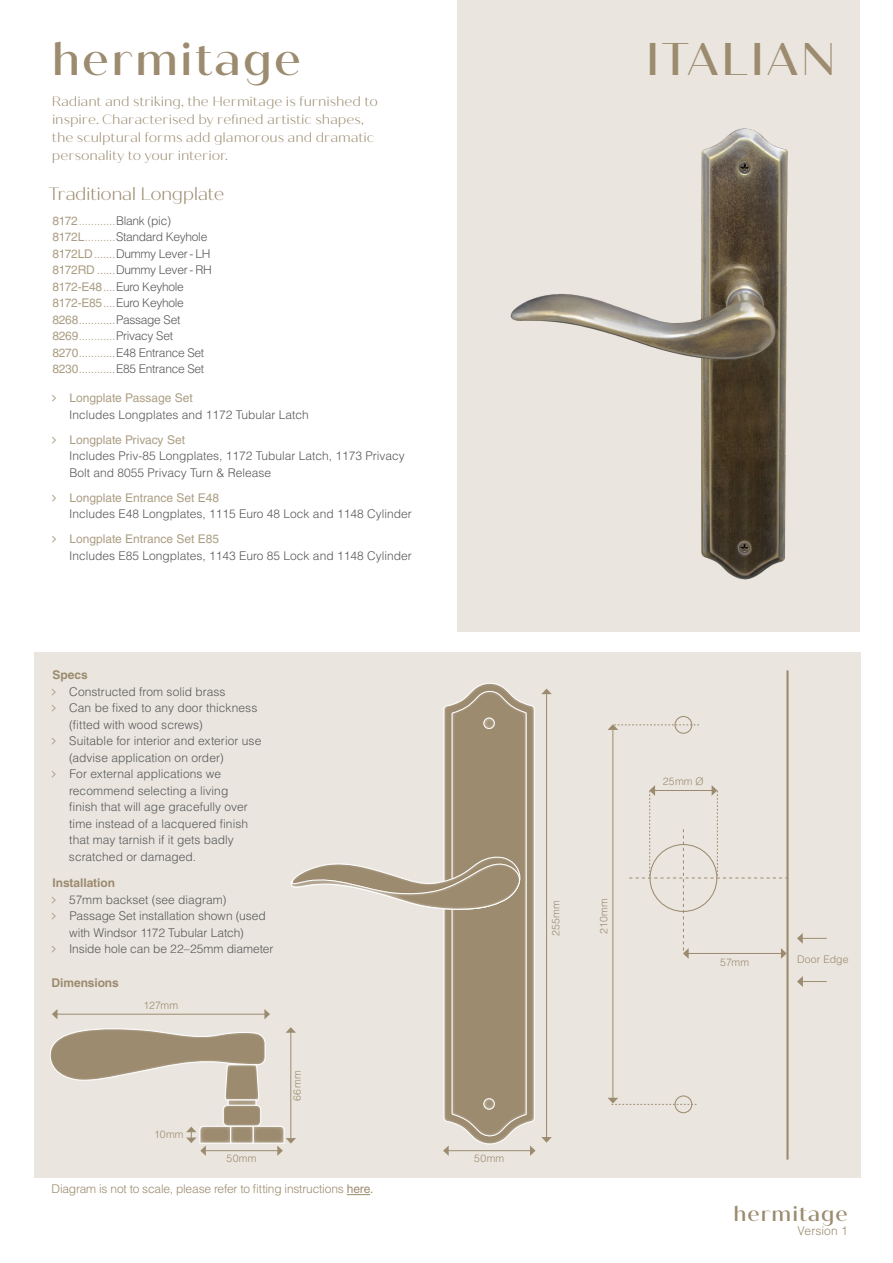
<style>
.page{position:relative;width:893px;height:1263px;background:#fff}
.page>*{position:absolute;margin:0;border:0;box-sizing:border-box;transform-origin:0 0}
.t1{font:500 45.75px "Quiche Sans";letter-spacing:.05em;color:#9c8b6f}
.t2{font:500 21px "Quiche Sans";letter-spacing:.05em;color:#9c8b6f}
.t3{font:300 18px "Quiche Sans";letter-spacing:-.03em;color:#9c8b6f}
.t4{font:300 13.5px/18px "Quiche Sans";letter-spacing:-.005em;color:#9c8b6f}
.t5{font:300 12px/16.5px "Helvetica LT Std";color:#58595b}
.t6{font:300 12px/16.5px "Helvetica LT Std";letter-spacing:-.025em;color:#58595b}
.t7{font:12px "Helvetica LT Std";color:#ac9e84}
.t8{font:300 12px "Helvetica LT Std";letter-spacing:-.015em;color:#9c8b6f}
.t9{font:700 12px "Helvetica LT Std";letter-spacing:-.005em;color:#9c8b6f}
.t10{font:300 12px "Helvetica LT Std";letter-spacing:.005em;color:#9c8b6f}
.t11{font:300 10.5px "Helvetica LT Std";letter-spacing:.02em;color:#9c8b6f}
.s1{font-weight:400;color:#ac9e84}
.s2{color:#ac9e84}
.s3{color:#9c8b6f}
.s4{font-weight:400}
</style>
<div class="page">
<div style="left:457px;top:0;width:403px;height:632px;background:#eae6df"></div>
<div style="left:34px;top:653px;width:826px;height:525px;background:#eae6df"></div>
<img style="left:510px;top:128px;width:278px;height:452px">
<hr style="left:786px;top:670px;width:3px;height:490px;background:#9c8b6f">
<svg style="left:797px;top:933px;width:30px;height:11px"></svg>
<svg style="left:797px;top:976px;width:30px;height:11px"></svg>
<hr style="left:612px;top:729px;width:1px;height:370px;background:#9c8b6f">
<svg style="left:608px;top:724px;width:91px;height:6px"></svg>
<svg style="left:608px;top:1098px;width:88px;height:7px"></svg>
<svg style="left:629px;top:785px;width:158px;height:174px"></svg>
<div style="left:674px;top:716px;width:18px;height:18px;border:1px solid #9c8b6f;border-radius:50%"></div>
<div style="left:674px;top:1095px;width:18px;height:18px;border:1px solid #9c8b6f;border-radius:50%"></div>
<svg style="left:347px;top:1194px;width:23px;height:1px"></svg>
<svg style="left:50px;top:683px;width:502px;height:473px"></svg>
<h1 class="t1" style="left:52px;top:32px;width:251px">hermitage</h1>
<h1 class="t1" style="left:646px;top:32px;width:191px">ITALIAN</h1>
<p class="t4" style="left:52px;top:93px;width:328px">Radiant and striking, the Hermitage is furnished to inspire. Characterised by refined artistic shapes, the sculptural forms add glamorous and dramatic personality to your interior.</p>
<h3 class="t3" style="left:49px;top:183px;width:177px">Traditional Longplate</h3>
<p class="t6" style="left:52px;top:212px;width:161px"><span class="s1">8172</span><span class="s2">............</span>Blank (pic)<br><span class="s1">8172L</span><span class="s2">..........</span>Standard Keyhole<br><span class="s1">8172LD</span><span class="s3">.......</span>Dummy Lever - LH<br><span class="s1">8172RD</span> <span class="s3">......</span>Dummy Lever - RH<br><span class="s1">8172-E48</span><span class="s3">....</span>Euro Keyhole<br><span class="s1">8172-E85</span><span class="s3">....</span>Euro Keyhole<br><span class="s1">8268</span><span class="s3">............</span>Passage Set<br><span class="s1">8269</span><span class="s2">............</span>Privacy Set<br><span class="s1">8270</span><span class="s3">............</span>E48 Entrance Set<br><span class="s1">8230</span><span class="s3">............</span>E85 Entrance Set</p>
<p class="t7" style="left:69px;top:391px;width:125px">Longplate Passage Set</p>
<p class="t5" style="left:69px;top:406px;width:241px">Includes Longplates and 1172 Tubular Latch</p>
<p class="t7" style="left:69px;top:433px;width:117px">Longplate Privacy Set</p>
<p class="t5" style="left:69px;top:448px;width:337px">Includes Priv-85 Longplates, 1172 Tubular Latch, 1173 Privacy<br>Bolt and 8055 Privacy Turn &amp; Release</p>
<p class="t7" style="left:69px;top:491px;width:151px">Longplate Entrance Set E48</p>
<p class="t5" style="left:69px;top:506px;width:344px">Includes E48 Longplates, 1115 Euro 48 Lock and 1148 Cylinder</p>
<p class="t7" style="left:69px;top:532px;width:151px">Longplate Entrance Set E85</p>
<p class="t5" style="left:69px;top:547px;width:344px">Includes E85 Longplates, 1143 Euro 85 Lock and 1148 Cylinder</p>
<p class="t9" style="left:52px;top:668px;width:37px">Specs</p>
<p class="t5" style="left:69px;top:683px;width:194px">Constructed from solid brass<br>Can be fixed to any door thickness (fitted with wood screws)<br>Suitable for interior and exterior use (advise application on order)<br>For external applications we recommend selecting a living<br>finish that will age gracefully over time instead of a lacquered finish that may tarnish if it gets badly scratched or damaged.</p>
<p class="t9" style="left:53px;top:876px;width:64px">Installation</p>
<p class="t5" style="left:69px;top:891px;width:206px">57mm backset (see diagram)<br>Passage Set installation shown (used with Windsor 1172 Tubular Latch)<br>Inside hole can be 22–25mm diameter</p>
<p class="t9" style="left:52px;top:975px;width:69px">Dimensions</p>
<p class="t11" style="left:144px;top:999px;width:36px">127mm</p>
<p class="t11" style="left:154px;top:1127px;width:31px">10mm</p>
<p class="t11" style="left:291px;top:1101px;width:32px;rotate:-90deg">66mm</p>
<p class="t11" style="left:227px;top:1152px;width:32px">50mm</p>
<p class="t11" style="left:474px;top:1152px;width:32px">50mm</p>
<p class="t8" style="left:52px;top:1182px;width:323px">Diagram is not to scale, please refer to fitting instructions <span class="s4">here.</span></p>
<p class="t11" style="left:549px;top:936px;width:37px;rotate:-90deg">255mm</p>
<p class="t11" style="left:597px;top:934px;width:37px;rotate:-90deg">210mm</p>
<p class="t11" style="left:663px;top:774px;width:42px">25mm Ø</p>
<p class="t11" style="left:720px;top:956px;width:31px">57mm</p>
<p class="t11" style="left:797px;top:953px;width:53px">Door Edge</p>
<h2 class="t2" style="left:733px;top:1201px;width:116px">hermitage</h2>
<p class="t10" style="left:798px;top:1223px;width:52px">Version 1</p>
</div>
